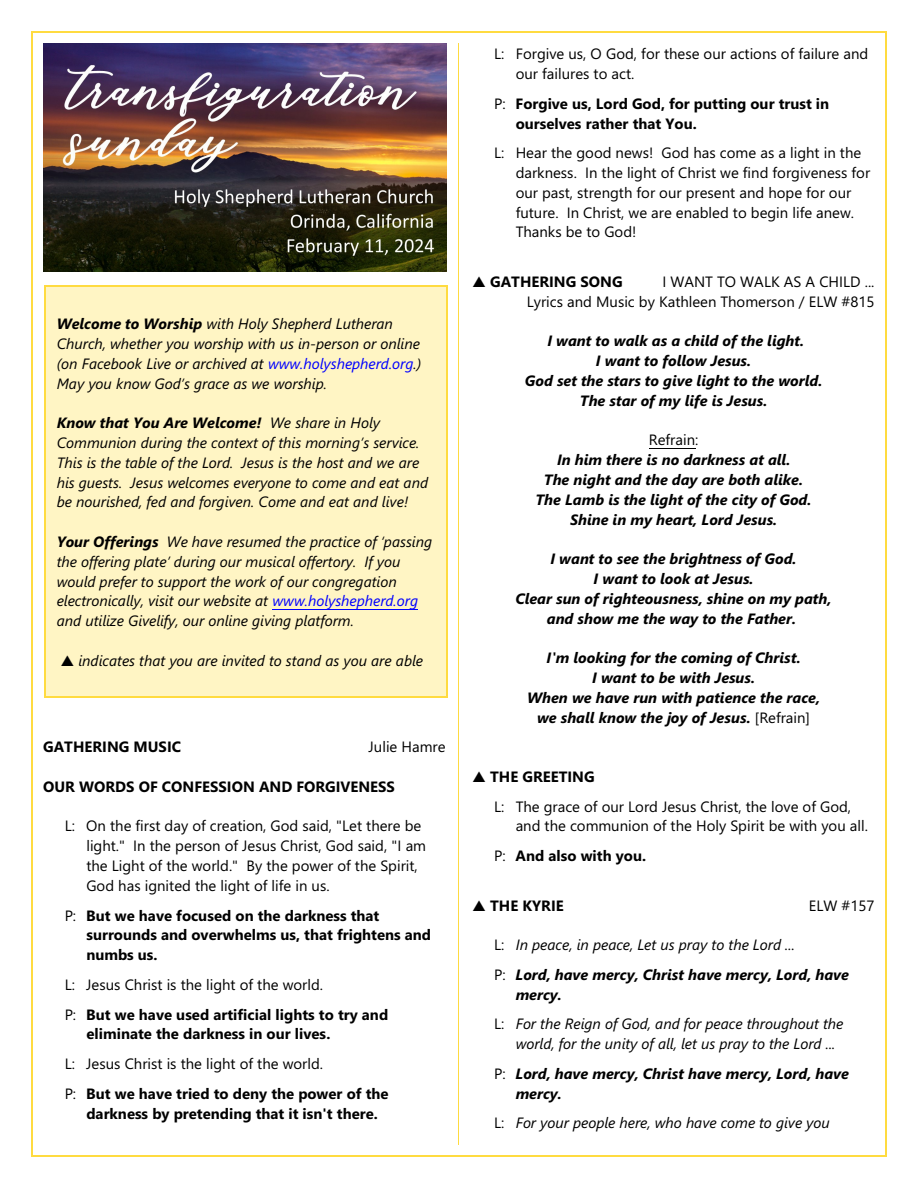
<style>
.page{position:relative;width:918px;height:1188px;background:#fff}
.page>*{position:absolute;margin:0;border:0;box-sizing:border-box;transform-origin:0 0}
.t1{font:italic 15px/19.8px "Segoe UI";color:#000}
.t2{font:15px/19.8px "Segoe UI";color:#000}
.t3{font:italic 700 15px/19.8px "Segoe UI";color:#000;text-align:center}
.t4{font:700 15px/19.8px "Segoe UI";color:#000}
.s1{font-weight:700}
.s2{color:#00f}
.s3{font-weight:400}
.s4{font-weight:400;font-style:normal}
.s5{font-style:normal}
</style>
<div class="page">
<hr style="left:31px;top:31px;width:1px;height:1126px;background:#ffdb40">
<hr style="left:886px;top:31px;width:1px;height:1126px;background:#ffdb40">
<hr style="left:31px;top:31px;width:856px;height:1px;background:#ffdb40">
<hr style="left:31px;top:1156px;width:856px;height:1px;background:#ffdb40">
<img style="left:43px;top:43px;width:404px;height:228px">
<div style="left:44px;top:285px;width:404px;height:413px;background:#fff5c4"></div>
<hr style="left:273px;top:609px;width:145px;height:1px;background:#00f">
<hr style="left:44px;top:285px;width:2px;height:413px;background:#ffdb40">
<hr style="left:447px;top:285px;width:1px;height:413px;background:#ffdb40">
<hr style="left:44px;top:285px;width:404px;height:1px;background:#ffdb40">
<hr style="left:44px;top:697px;width:404px;height:1px;background:#ffdb40">
<hr style="left:649px;top:448px;width:46px;height:1px;background:#000">
<hr style="left:458px;top:43px;width:1px;height:1102px;background:#ffdb40">
<p class="t1" style="left:57px;top:315px;width:366px"><span class="s1">Welcome to Worship</span> with Holy Shepherd Lutheran Church, whether you worship with us in-person or online (on Facebook Live or archived at <span class="s2">www.holyshepherd.org</span>.)<br>May you know God’s grace as we worship.</p>
<p class="t1" style="left:57px;top:414px;width:373px"><span class="s1">Know that You Are Welcome!</span> We share in Holy Communion during the context of this morning’s service.<br>This is the table of the Lord. Jesus is the host and we are his guests. Jesus welcomes everyone to come and eat and be nourished, fed and forgiven. Come and eat and live!</p>
<p class="t1" style="left:57px;top:533px;width:377px"><span class="s1">Your Offerings</span> We have resumed the practice of ‘passing the offering plate’ during our musical offertory. If you would prefer to support the work of our congregation electronically, visit our website at <span class="s2">www.holyshepherd.org </span>and utilize Givelify, our online giving platform.</p>
<p class="t1" style="left:78px;top:652px;width:346px">indicates that you are invited to stand as you are able</p>
<p class="t4" style="left:43px;top:738px;width:139px">GATHERING MUSIC</p>
<p class="t2" style="left:369px;top:738px;width:78px">Julie Hamre</p>
<p class="t4" style="left:43px;top:778px;width:353px">OUR WORDS OF CONFESSION AND FORGIVENESS</p>
<p class="t2" style="left:86px;top:818px;width:341px;text-indent:-22px">L: On the first day of creation, God said, "Let there be light." In the person of Jesus Christ, God said, "I am the Light of the world." By the power of the Spirit, God has ignited the light of life in us.</p>
<p class="t4" style="left:86px;top:907px;width:346px;text-indent:-22px"><span class="s3">P:</span> But we have focused on the darkness that surrounds and overwhelms us, that frightens and numbs us.</p>
<p class="t4" style="left:65px;top:971px;width:325px;line-height:29.7px"><span class="s3">L: Jesus Christ is the light of the world.<br>P:</span> But we have used artificial lights to try and</p>
<p class="t4" style="left:86px;top:1026px;width:245px">eliminate the darkness in our lives.</p>
<p class="t2" style="left:65px;top:1050px;width:325px;line-height:29.7px">L: Jesus Christ is the light of the world.<br>P: <span class="s1">But we have tried to deny the power of the</span></p>
<p class="t4" style="left:86px;top:1105px;width:293px">darkness by pretending that it isn't there.</p>
<p class="t2" style="left:516px;top:45px;width:354px;text-indent:-22px">L: Forgive us, O God, for these our actions of failure and our failures to act.</p>
<p class="t4" style="left:516px;top:95px;width:315px;text-indent:-22px"><span class="s3">P:</span> Forgive us, Lord God, for putting our trust in ourselves rather that You.</p>
<p class="t2" style="left:516px;top:144px;width:356px;text-indent:-22px">L: Hear the good news! God has come as a light in the darkness. In the light of Christ we find forgiveness for our past, strength for our present and hope for our future. In Christ, we are enabled to begin life anew.<br>Thanks be to God!</p>
<p class="t4" style="left:490px;top:273px;width:134px">GATHERING SONG</p>
<p class="t2" style="left:527px;top:273px;width:349px;text-align:right">I WANT TO WALK AS A CHILD ...<br>Lyrics and Music by Kathleen Thomerson / ELW #815</p>
<p class="t3" style="left:525px;top:333px;width:299px">I want to walk as a child of the light.<br>I want to follow Jesus.<br>God set the stars to give light to the world.<br>The star of my life is Jesus.</p>
<p class="t2" style="left:649px;top:432px;width:51px">Refrain:</p>
<p class="t3" style="left:536px;top:451px;width:278px">In him there is no darkness at all.<br>The night and the day are both alike.<br>The Lamb is the light of the city of God.<br>Shine in my heart, Lord Jesus.</p>
<p class="t3" style="left:515px;top:550px;width:318px">I want to see the brightness of God.<br>I want to look at Jesus.<br>Clear sun of righteousness, shine on my path, and show me the way to the Father.</p>
<p class="t3" style="left:527px;top:649px;width:294px">I'm looking for the coming of Christ.<br>I want to be with Jesus.<br>When we have run with patience the race, we shall know the joy of Jesus. <span class="s4">[Refrain]</span></p>
<p class="t4" style="left:490px;top:768px;width:106px">THE GREETING</p>
<p class="t2" style="left:516px;top:798px;width:354px;text-indent:-22px">L: The grace of our Lord Jesus Christ, the love of God, and the communion of the Holy Spirit be with you all.</p>
<p class="t4" style="left:494px;top:847px;width:154px"><span class="s3">P:</span> And also with you.</p>
<p class="t4" style="left:490px;top:897px;width:75px">THE KYRIE</p>
<p class="t2" style="left:809px;top:897px;width:67px">ELW #157</p>
<p class="t3" style="left:494px;top:931px;width:356px;line-height:29.7px;text-align:left"><span class="s4">L:</span> <span class="s3">In peace, in peace, Let us pray to the Lord ...<br></span><span class="s4">P:</span> Lord, have mercy, Christ have mercy, Lord, have</p>
<p class="t1" style="left:494px;top:981px;width:351px;line-height:29.7px;text-indent:22px"><span class="s1">mercy.<br></span><span class="s5">L:</span> For the Reign of God, and for peace throughout the</p>
<p class="t1" style="left:494px;top:1030px;width:356px;line-height:29.7px;text-align:center">world, for the unity of all, let us pray to the Lord ...<br><span class="s5">P:</span> <span class="s1">Lord, have mercy, Christ have mercy, Lord, have</span></p>
<p class="t1" style="left:494px;top:1080px;width:337px;line-height:29.7px;text-indent:22px"><span class="s1">mercy.<br></span><span class="s5">L:</span> For your people here, who have come to give you</p>
</div>
